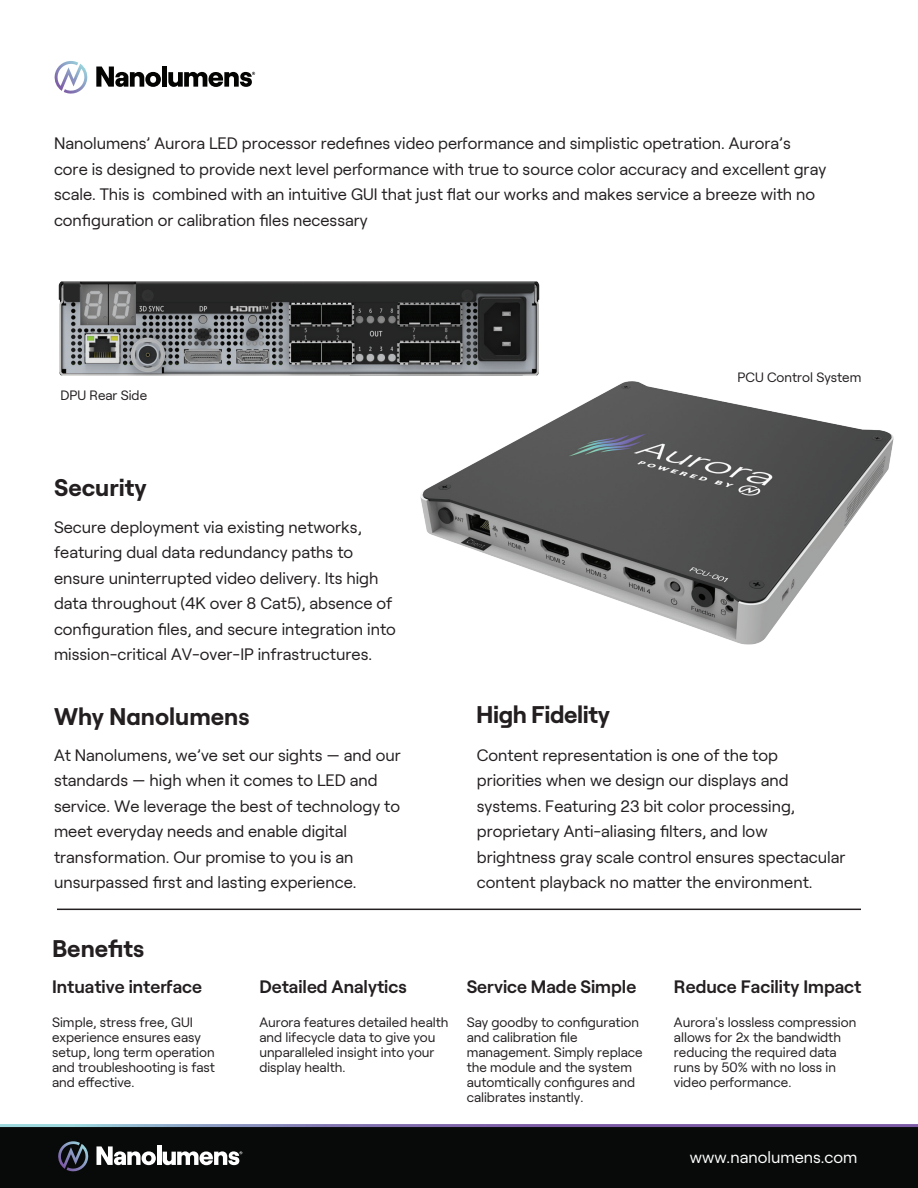
<style>
.page{position:relative;width:918px;height:1188px;background:#fff}
.page>*{position:absolute;margin:0;border:0;box-sizing:border-box;transform-origin:0 0}
.t1{font:700 24px "Roobert PRO";color:#231f20}
.t2{font:600 18px "Roobert";color:#231f20}
.t3{font:16.5px/25.5px "Roobert";color:#231f20}
.t4{font:16.5px "Roobert";color:#fff}
.t5{font:13.5px/15px "Roobert";color:#231f20}
</style>
<div class="page">
<img style="left:58px;top:281px;width:482px;height:95px">
<img style="left:398px;top:332px;width:496px;height:313px">
<svg style="left:96px;top:67px;width:65px;height:20px"></svg>
<div style="left:162px;top:66px;width:5px;height:21px;background:#040503"></div>
<svg style="left:168px;top:72px;width:87px;height:15px"></svg>
<svg style="left:54px;top:61px;width:34px;height:33px"></svg>
<hr style="left:57px;top:909px;width:804px;height:1px;background:#231f20">
<div style="left:0;top:1124px;width:918px;height:64px;background:#070a09"></div>
<svg style="left:97px;top:1146px;width:59px;height:19px"></svg>
<hr style="left:157px;top:1146px;width:4px;height:19px;background:#fff">
<svg style="left:163px;top:1151px;width:79px;height:14px"></svg>
<svg style="left:58px;top:1141px;width:31px;height:31px"></svg>
<p class="t3" style="left:54px;top:130px;width:774px">Nanolumens’ Aurora LED processor redefines video performance and simplistic opetration. Aurora’s core is designed to provide next level performance with true to source color accuracy and excellent gray scale. This is combined with an intuitive GUI that just flat our works and makes service a breeze with no configuration or calibration files necessary</p>
<p class="t5" style="left:60px;top:386px;width:88px">DPU Rear Side</p>
<h1 class="t1" style="left:54px;top:470px;width:94px">Security</h1>
<p class="t3" style="left:54px;top:513px;width:343px">Secure deployment via existing networks, featuring dual data redundancy paths to ensure uninterrupted video delivery. Its high data throughout (4K over 8 Cat5), absence of configuration files, and secure integration into mission-critical AV-over-IP infrastructures.</p>
<h1 class="t1" style="left:54px;top:699px;width:197px">Why Nanolumens</h1>
<h1 class="t1" style="left:476px;top:697px;width:136px">High Fidelity</h1>
<p class="t5" style="left:738px;top:369px;width:125px">PCU Control System</p>
<p class="t3" style="left:54px;top:741px;width:348px">At Nanolumens, we’ve set our sights — and our standards — high when it comes to LED and service. We leverage the best of technology to meet everyday needs and enable digital transformation. Our promise to you is an unsurpassed first and lasting experience.</p>
<h1 class="t1" style="left:52px;top:931px;width:94px">Benefits</h1>
<p class="t3" style="left:477px;top:741px;width:370px">Content representation is one of the top priorities when we design our displays and systems. Featuring 23 bit color processing, proprietary Anti-aliasing filters, and low brightness gray scale control ensures spectacular content playback no matter the environment.</p>
<p class="t2" style="left:52px;top:973px;width:151px">Intuative interface</p>
<p class="t2" style="left:259px;top:973px;width:149px">Detailed Analytics</p>
<p class="t2" style="left:467px;top:973px;width:171px">Service Made Simple</p>
<p class="t5" style="left:52px;top:1014px;width:164px">Simple, stress free, GUI experience ensures easy setup, long term operation and troubleshooting is fast and effective.</p>
<p class="t5" style="left:259px;top:1014px;width:191px">Aurora features detailed health and lifecycle data to give you unparalleled insight into your display health.</p>
<p class="t5" style="left:467px;top:1014px;width:177px">Say goodby to configuration and calibration file management. Simply replace the module and the system automtically configures and calibrates instantly.</p>
<p class="t2" style="left:674px;top:973px;width:189px">Reduce Facility Impact</p>
<p class="t5" style="left:674px;top:1014px;width:184px">Aurora's lossless compression allows for 2x the bandwidth reducing the required data runs by 50% with no loss in video performance.</p>
<p class="t4" style="left:690px;top:1145px;width:169px">www.nanolumens.com</p>
</div>
